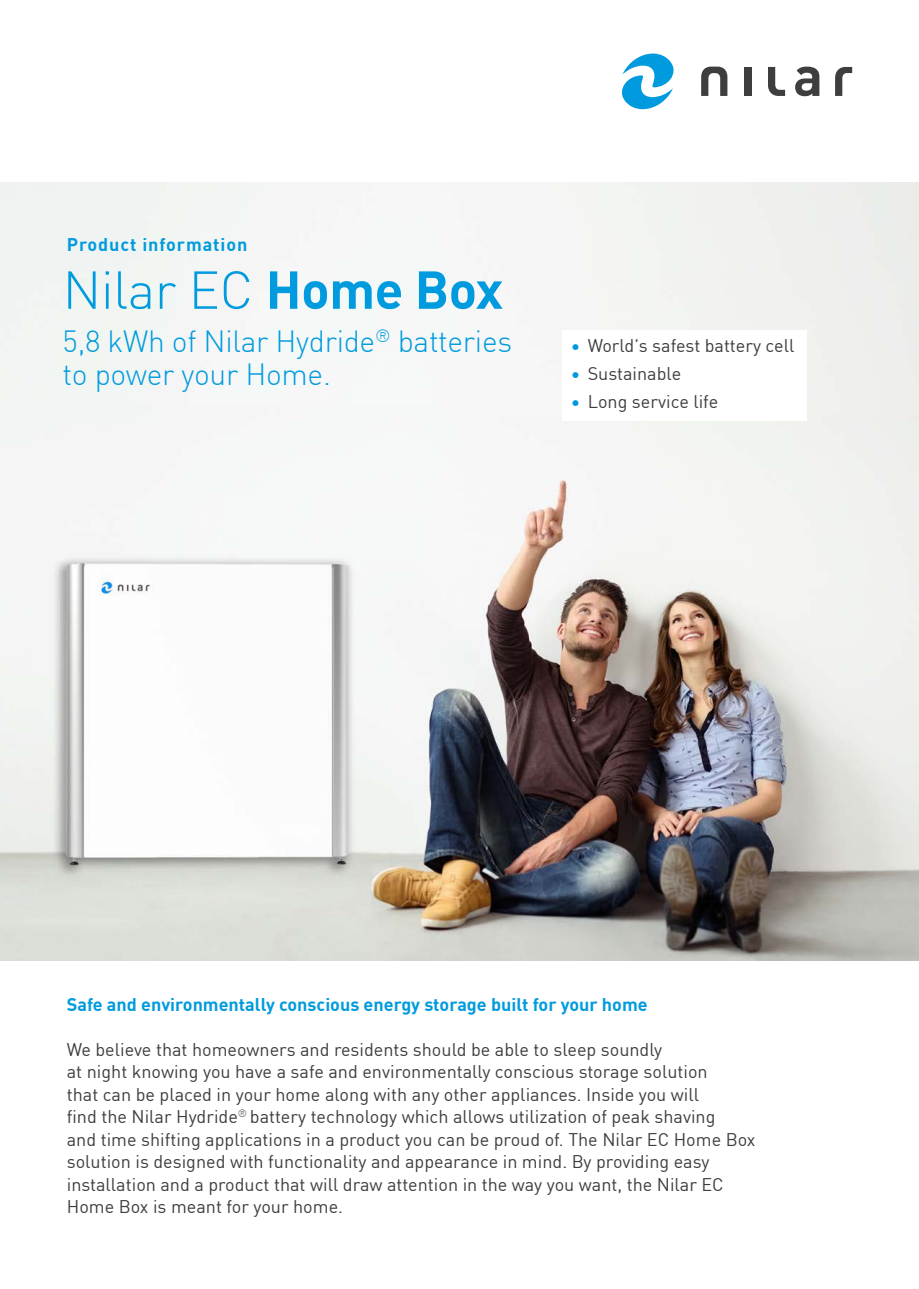
<style>
.page{position:relative;width:919px;height:1289px;background:#fff}
.page>*{position:absolute;margin:0;border:0;box-sizing:border-box;transform-origin:0 0}
.t1{font:300 52.5px "DINOT";letter-spacing:-.01em;color:#009bde}
.t2{font:300 30px/33px "DINOT";letter-spacing:-.01em;color:#009bde}
.t3{font:18px/22.5px "DINOT";color:#3e3e3f}
.t4{font:700 18px "DINOT";color:#009bde}
.t5{font:700 18px "DINOT";letter-spacing:.05em;color:#009bde}
.s1{font-weight:700}
.s2{color:#009bde}
</style>
<div class="page">
<img style="left:0;top:182px;width:918px;height:778px">
<div style="left:744px;top:67px;width:7px;height:29px;background:#3e3e3f"></div>
<svg style="left:768px;top:67px;width:17px;height:29px"></svg>
<svg style="left:835px;top:67px;width:17px;height:29px"></svg>
<svg style="left:795px;top:67px;width:24px;height:29px"></svg>
<svg style="left:701px;top:67px;width:26px;height:29px"></svg>
<svg style="left:622px;top:54px;width:52px;height:55px"></svg>
<div style="left:562px;top:330px;width:244px;height:91px;background:#fff"></div>
<p class="t5" style="left:67px;top:230px;width:182px">Product information</p>
<h1 class="t1" style="left:63px;top:250px;width:442px">Nilar EC <span class="s1">Home Box</span></h1>
<h2 class="t2" style="left:62px;top:322px;width:451px">5,8 kWh of Nilar Hydride<sup>®</sup> batteries to power your Home.</h2>
<p class="t3" style="left:570px;top:333px;width:225px"><span class="s2">•</span> World’s safest battery cell</p>
<p class="t3" style="left:570px;top:361px;width:112px"><span class="s2">•</span> Sustainable</p>
<p class="t3" style="left:570px;top:388px;width:149px"><span class="s2">•</span> Long service life</p>
<p class="t4" style="left:67px;top:989px;width:582px">Safe and environmentally conscious energy storage built for your home</p>
<p class="t3" style="left:67px;top:1036px;width:690px">We believe that homeowners and residents should be able to sleep soundly<br>at night knowing you have a safe and environmentally conscious storage solution<br>that can be placed in your home along with any other appliances. Inside you will<br>find the Nilar Hydride<sup>®</sup> battery technology which allows utilization of peak shaving<br>and time shifting applications in a product you can be proud of. The Nilar EC Home Box solution is designed with functionality and appearance in mind. By providing easy installation and a product that will draw attention in the way you want, the Nilar EC Home Box is meant for your home.</p>
</div>
